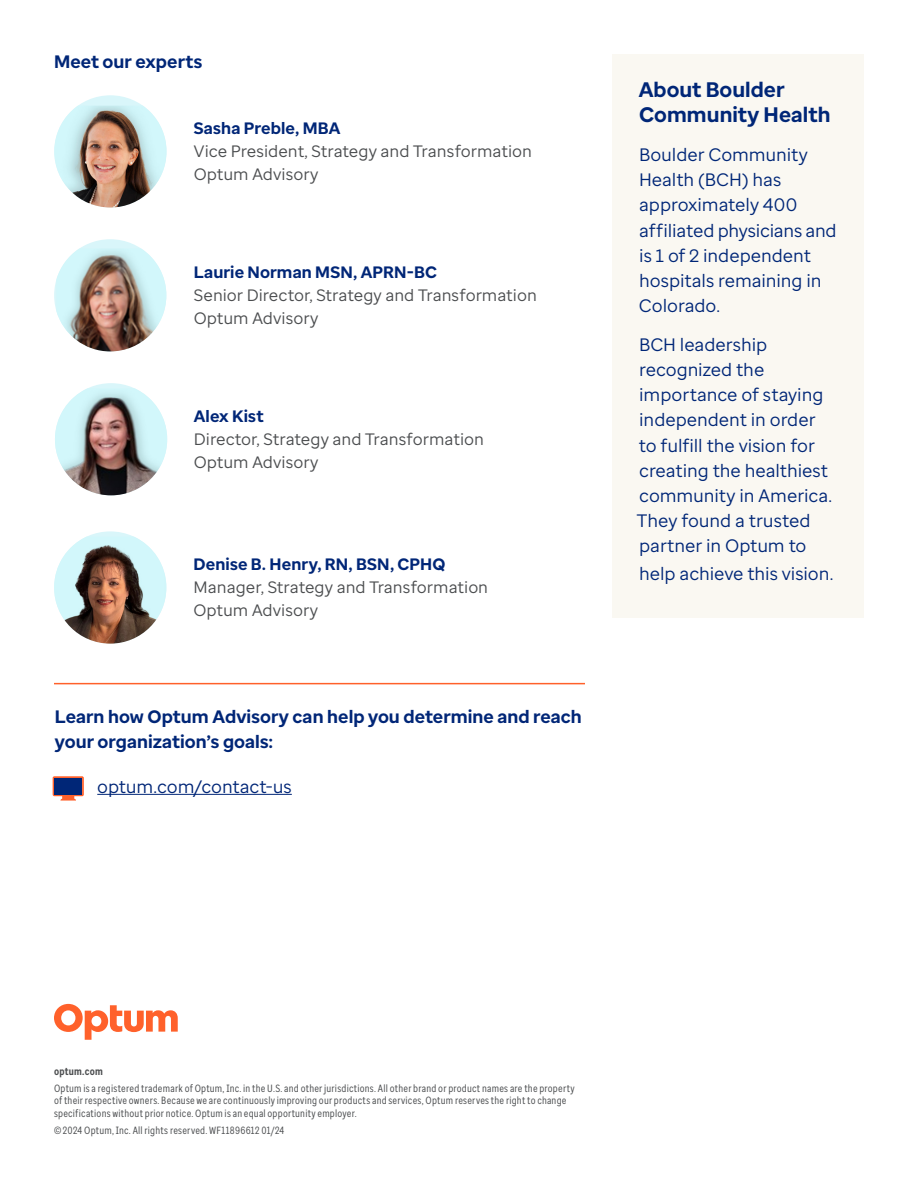
<style>
.page{position:relative;width:918px;height:1188px;background:#fff}
.page>*{position:absolute;margin:0;border:0;box-sizing:border-box;transform-origin:0 0}
.Callout_header{font:700 21px/25.2px "Optum Sans";letter-spacing:.005em;color:#002677}
.Callout_body{font:18px/25.2px "Optum Sans";letter-spacing:-.005em;color:#002677}
.Call_to_action{font:700 18px/25.2px "Optum Sans";letter-spacing:.005em;color:#002677}
.Call_to_action-2{font:18px "Optum Sans";letter-spacing:-.005em;color:#002677}
.Body{font:16.5px/23.1px "Optum Sans";color:#4b4d4f}
.Legal{font:10.5px/12.6px "Optum Sans Cond";letter-spacing:.02em;color:#4b4d4f}
.Legal-2{font:700 10.5px "Optum Sans Cond";letter-spacing:.02em;color:#4b4d4f}
.s1{font-weight:700;color:#002677}
</style>
<div class="page">
<div style="left:612px;top:54px;width:252px;height:563px;background:#faf8f2"></div>
<div style="left:54px;top:95px;width:113px;height:113px;background:#d9f6fa;border-radius:50%"></div>
<img style="left:54px;top:106px;width:112px;height:102px">
<div style="left:54px;top:239px;width:112px;height:112px;background:#d9f6fa;border-radius:50%"></div>
<img style="left:56px;top:248px;width:110px;height:103px">
<img style="left:55px;top:388px;width:112px;height:107px">
<svg style="left:54px;top:1004px;width:124px;height:36px"></svg>
<img style="left:54px;top:537px;width:112px;height:107px">
<hr style="left:54px;top:683px;width:531px;height:1px;background:#ff612b">
<hr style="left:97px;top:794px;width:195px;height:1px;background:#002677">
<svg style="left:53px;top:776px;width:31px;height:25px"></svg>
<div style="left:54px;top:778px;width:28px;height:16px;background:#002677"></div>
<p class="Call_to_action" style="left:54px;top:49px;width:150px">Meet our experts</p>
<p class="Body" style="left:194px;top:116px;width:340px"><span class="s1">Sasha Preble, MBA<br></span>Vice President, Strategy and Transformation<br>Optum Advisory</p>
<p class="Body" style="left:194px;top:260px;width:345px"><span class="s1">Laurie Norman MSN, APRN-BC<br></span>Senior Director, Strategy and Transformation<br>Optum Advisory</p>
<p class="Body" style="left:194px;top:404px;width:292px"><span class="s1">Alex Kist<br></span>Director, Strategy and Transformation<br>Optum Advisory</p>
<p class="Body" style="left:194px;top:552px;width:296px"><span class="s1">Denise B. Henry, RN, BSN, CPHQ<br></span>Manager, Strategy and Transformation<br>Optum Advisory</p>
<p class="Call_to_action" style="left:55px;top:704px;width:528px">Learn how Optum Advisory can help you determine and reach your organization’s goals:</p>
<p class="Call_to_action-2" style="left:97px;top:775px;width:196px">optum.com/contact-us</p>
<p class="Callout_header" style="left:639px;top:77px;width:193px">About Boulder<br>Community Health</p>
<p class="Callout_body" style="left:639px;top:142px;width:199px">Boulder Community<br>Health (BCH) has approximately 400 affiliated physicians and is 1 of 2 independent hospitals remaining in<br>Colorado.</p>
<p class="Callout_body" style="left:637px;top:332px;width:197px">BCH leadership recognized the importance of staying independent in order to fulfill the vision for creating the healthiest community in America.<br>They found a trusted partner in Optum to</p>
<p class="Callout_body" style="left:639px;top:561px;width:196px">help achieve this vision.</p>
<p class="Legal-2" style="left:54px;top:1064px;width:50px">optum.com</p>
<p class="Legal" style="left:54px;top:1082px;width:522px">Optum is a registered trademark of Optum, Inc. in the U.S. and other jurisdictions. All other brand or product names are the property of their respective owners. Because we are continuously improving our products and services, Optum reserves the right to change specifications without prior notice. Optum is an equal opportunity employer.</p>
<p class="Legal" style="left:54px;top:1124px;width:232px">© 2024 Optum, Inc. All rights reserved. WF11896612 01/24</p>
</div>
